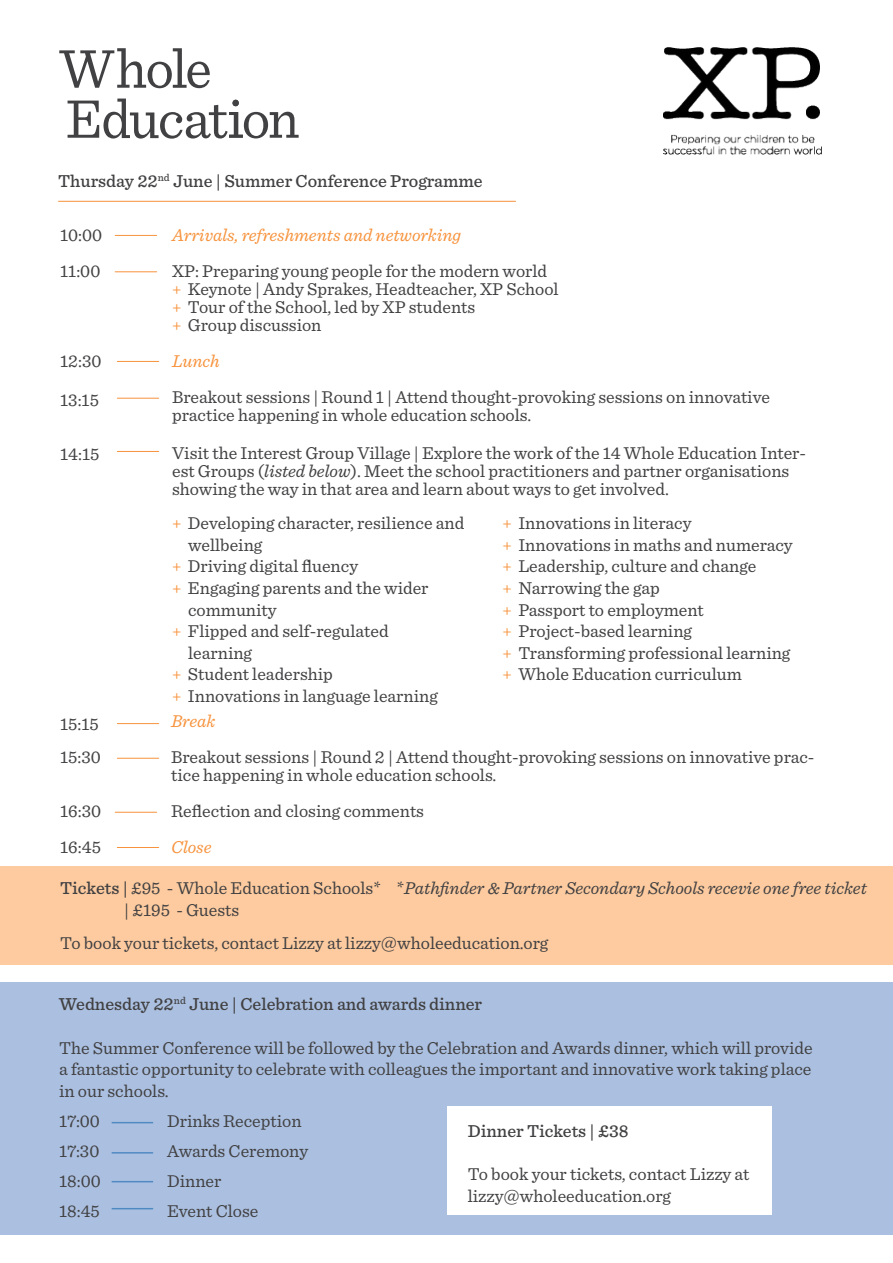
<style>
.page{position:relative;width:893px;height:1263px;background:#fff}
.page>*{position:absolute;margin:0;border:0;box-sizing:border-box;transform-origin:0 0}
.t1{font:57px/50.2px "Sentinel";letter-spacing:-.035em;color:#414042}
.t2{font:18px/21.6px "Sentinel";color:#414042}
.t3{font:500 18px "Sentinel";color:#414042}
.t4{font:italic 18px/21.6px "Sentinel";color:#414042}
.t5{font:italic 18px "Sentinel";color:#f7933d}
.s1{font-size:57.45px}
.s2{color:#f7933d}
.s3{font-style:italic}
.s4{font-weight:500;font-style:normal}
.s5{font-style:normal}
</style>
<div class="page">
<hr style="left:58px;top:201px;width:458px;height:1px;background:#f7933d">
<hr style="left:115px;top:235px;width:42px;height:1px;background:#f7933d">
<hr style="left:115px;top:271px;width:42px;height:1px;background:#f7933d">
<hr style="left:117px;top:361px;width:42px;height:1px;background:#f7933d">
<hr style="left:117px;top:398px;width:42px;height:1px;background:#f7933d">
<hr style="left:117px;top:451px;width:42px;height:1px;background:#f7933d">
<hr style="left:117px;top:723px;width:42px;height:1px;background:#f7933d">
<hr style="left:117px;top:758px;width:42px;height:1px;background:#f7933d">
<hr style="left:115px;top:812px;width:42px;height:1px;background:#f7933d">
<img style="left:664px;top:47px;width:157px;height:108px">
<hr style="left:117px;top:847px;width:42px;height:1px;background:#f7933d">
<div style="left:0;top:983px;width:893px;height:252px;background:#abc0e0"></div>
<hr style="left:112px;top:1122px;width:41px;height:1px;background:#508ac3">
<hr style="left:112px;top:1152px;width:41px;height:1px;background:#508ac3">
<hr style="left:112px;top:1181px;width:41px;height:1px;background:#508ac3">
<hr style="left:112px;top:1208px;width:41px;height:1px;background:#508ac3">
<div style="left:0;top:866px;width:892px;height:99px;background:#fdcb9f"></div>
<div style="left:447px;top:1107px;width:325px;height:108px;background:#fff"></div>
<h1 class="t1" style="left:59px;top:40px;width:242px">W<span class="s1">h</span>o<span class="s1">l</span>e<br>E<span class="s1">d</span>uca<span class="s1">t</span>ion</h1>
<p class="t3" style="left:58px;top:167px;width:426px">Thursday 22<sup>nd</sup> June | Summer Conference Programme</p>
<p class="t2" style="left:60px;top:216px;width:44px;line-height:36px">10:00<br>11:00</p>
<p class="t5" style="left:172px;top:222px;width:291px">Arrivals, refreshments and networking</p>
<p class="t2" style="left:172px;top:261px;width:388px;line-height:18px">XP: Preparing young people for the modern world <span class="s2">+</span> Keynote | Andy Sprakes, Headteacher, XP School <span class="s2">+</span> Tour of the School, led by XP students<br><span class="s2">+</span> Group discussion</p>
<p class="t5" style="left:172px;top:348px;width:49px">Lunch</p>
<p class="t2" style="left:172px;top:387px;width:599px;line-height:18px">Breakout sessions | Round 1 | Attend thought-provoking sessions on innovative practice happening in whole education schools.</p>
<p class="t2" style="left:60px;top:341px;width:43px;line-height:39px">12:30<br>13:15</p>
<p class="t2" style="left:60px;top:442px;width:41px">14:15</p>
<p class="t2" style="left:60px;top:707px;width:42px;line-height:33px">15:15<br>15:30</p>
<p class="t2" style="left:60px;top:792px;width:42px;line-height:36px">16:30<br>16:45</p>
<p class="t2" style="left:172px;top:443px;width:635px;line-height:18px">Visit the Interest Group Village | Explore the work of the 14 Whole Education Inter&shy;est Groups (<span class="s3">listed below</span>). Meet the school practitioners and partner organisations showing the way in that area and learn about ways to get involved.</p>
<p class="t2" style="left:503px;top:511px;width:292px"><span class="s2">+</span> Innovations in literacy<br><span class="s2">+</span> Innovations in maths and numeracy <span class="s2">+</span> Leadership, culture and change<br><span class="s2">+</span> Narrowing the gap<br><span class="s2">+</span> Passport to employment<br><span class="s2">+</span> Project-based learning<br><span class="s2">+</span> Transforming professional learning <span class="s2">+</span> Whole Education curriculum</p>
<p class="t2" style="left:172px;top:511px;width:294px"><span class="s2">+</span> Developing character, resilience and</p>
<p class="t2" style="left:188px;top:533px;width:76px">wellbeing</p>
<p class="t2" style="left:172px;top:554px;width:188px"><span class="s2">+</span> Driving digital fluency</p>
<p class="t2" style="left:172px;top:576px;width:258px"><span class="s2">+</span> Engaging parents and the wider</p>
<p class="t2" style="left:188px;top:598px;width:90px">community</p>
<p class="t2" style="left:172px;top:619px;width:218px"><span class="s2">+</span> Flipped and self-regulated</p>
<p class="t2" style="left:188px;top:641px;width:65px">learning</p>
<p class="t2" style="left:172px;top:662px;width:162px"><span class="s2">+</span> Student leadership</p>
<p class="t2" style="left:172px;top:684px;width:267px"><span class="s2">+</span> Innovations in language learning</p>
<p class="t5" style="left:171px;top:708px;width:46px">Break</p>
<p class="t2" style="left:171px;top:747px;width:645px;line-height:18px">Breakout sessions | Round 2 | Attend thought-provoking sessions on innovative prac&shy;tice happening in whole education schools.</p>
<p class="t2" style="left:171px;top:799px;width:254px">Reflection and closing comments</p>
<p class="t5" style="left:171px;top:834px;width:42px">Close</p>
<p class="t4" style="left:124px;top:876px;width:744px;text-indent:-64px"><span class="s4">Tickets |</span> <span class="s5">£95 - Whole Education Schools* *</span>Pathfinder &amp; Partner Secondary Schools recevie one free ticket <span class="s5">| £195 - Guests</span></p>
<p class="t2" style="left:60px;top:931px;width:490px">To book your tickets, contact Lizzy at lizzy@wholeeducation.org</p>
<p class="t3" style="left:59px;top:990px;width:425px">Wednesday 22<sup>nd</sup> June | Celebration and awards dinner</p>
<p class="t2" style="left:59px;top:1035px;width:755px;text-align:justify">The Summer Conference will be followed by the Celebration and Awards dinner, which will provide a fantastic opportunity to celebrate with colleagues the important and innovative work taking place in our schools.</p>
<p class="t2" style="left:59px;top:1109px;width:42px">17:00</p>
<p class="t2" style="left:167px;top:1109px;width:136px">Drinks Reception</p>
<p class="t2" style="left:59px;top:1139px;width:42px">17:30</p>
<p class="t2" style="left:167px;top:1139px;width:143px">Awards Ceremony</p>
<p class="t2" style="left:59px;top:1169px;width:43px">18:00</p>
<p class="t2" style="left:167px;top:1169px;width:56px">Dinner</p>
<p class="t2" style="left:59px;top:1199px;width:42px">18:45</p>
<p class="t2" style="left:167px;top:1199px;width:93px">Event Close</p>
<p class="t3" style="left:468px;top:1117px;width:162px">Dinner Tickets | £38</p>
<p class="t2" style="left:468px;top:1162px;width:283px">To book your tickets, contact Lizzy at lizzy@wholeeducation.org</p>
</div>
